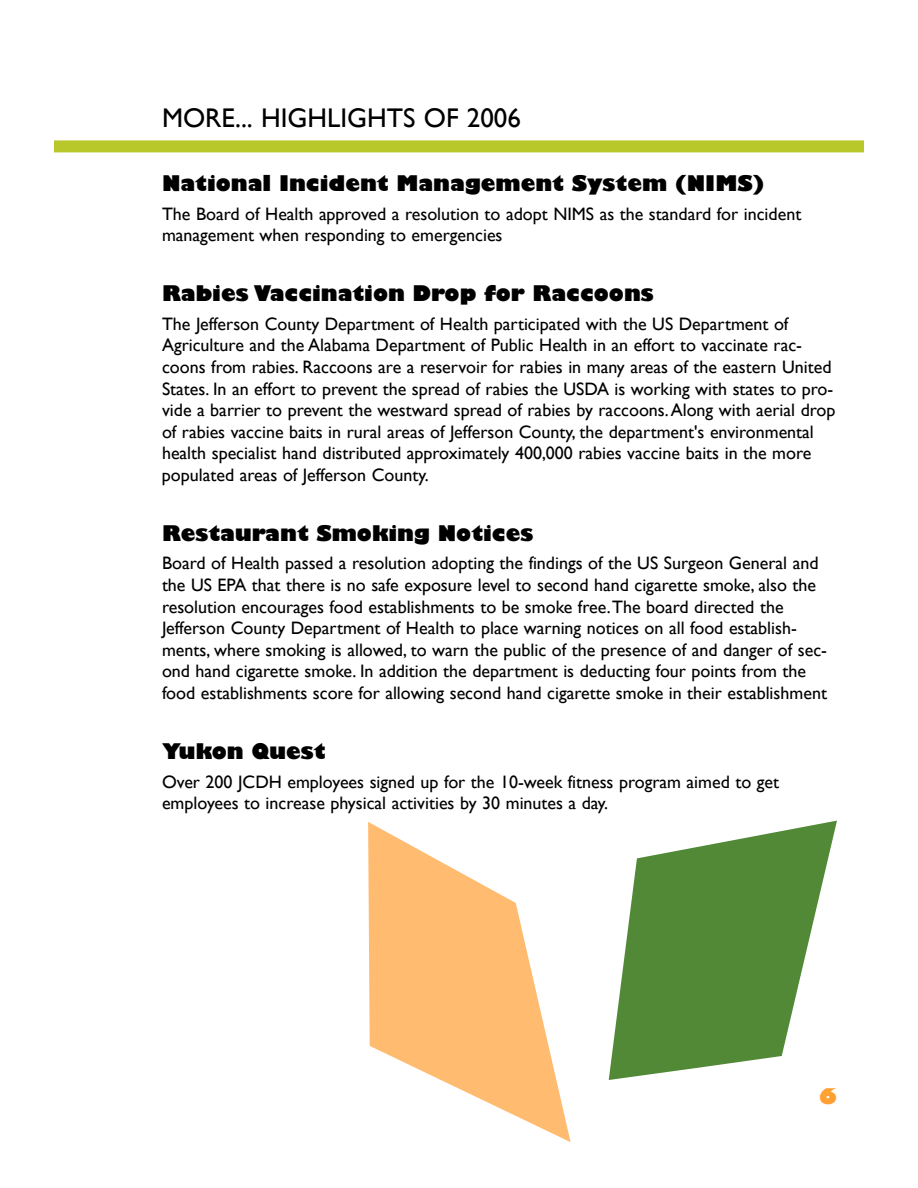
<style>
.page{position:relative;width:918px;height:1188px;background:#fff}
.page>*{position:absolute;margin:0;border:0;box-sizing:border-box;transform-origin:0 0}
.t1{font:27px "Gill Sans";color:#000}
.t2{font:800 21px "Gill Sans";color:#000}
.t3{font:800 21px "Gill Sans";color:#ffa033}
.t4{font:18px/21.6px "Gill Sans";color:#000}
</style>
<div class="page">
<svg style="left:609px;top:821px;width:228px;height:259px;fill:#518937"></svg>
<svg style="left:368px;top:822px;width:203px;height:320px;fill:#ffbc70"></svg>
<div style="left:54px;top:140px;width:810px;height:12px;background:#b8c729"></div>
<h1 class="t1" style="left:162px;top:102px;width:360px">MORE... HIGHLIGHTS OF 2006</h1>
<p class="t2" style="left:162px;top:170px;width:604px">National Incident Management System (NIMS)</p>
<p class="t4" style="left:162px;top:203px;width:641px">The Board of Health approved a resolution to adopt NIMS as the standard for incident management when responding to emergencies</p>
<p class="t2" style="left:162px;top:280px;width:493px">Rabies Vaccination Drop for Raccoons</p>
<p class="t4" style="left:162px;top:313px;width:675px">The Jefferson County Department of Health participated with the US Department of Agriculture and the Alabama Department of Public Health in an effort to vaccinate rac&shy;coons from rabies. Raccoons are a reservoir for rabies in many areas of the eastern United States. In an effort to prevent the spread of rabies the USDA is working with states to pro&shy;vide a barrier to prevent the westward spread of rabies by raccoons.Along with aerial drop of rabies vaccine baits in rural areas of Jefferson County, the department's environmental health specialist hand distributed approximately 400,000 rabies vaccine baits in the more populated areas of Jefferson County.</p>
<p class="t2" style="left:162px;top:520px;width:373px">Restaurant Smoking Notices</p>
<p class="t4" style="left:162px;top:552px;width:667px">Board of Health passed a resolution adopting the findings of the US Surgeon General and the US EPA that there is no safe exposure level to second hand cigarette smoke, also the resolution encourages food establishments to be smoke free.The board directed the Jefferson County Department of Health to place warning notices on all food establish&shy;ments, where smoking is allowed, to warn the public of the presence of and danger of sec&shy;ond hand cigarette smoke. In addition the department is deducting four points from the food establishments score for allowing second hand cigarette smoke in their establishment</p>
<p class="t2" style="left:162px;top:738px;width:165px">Yukon Quest</p>
<p class="t4" style="left:162px;top:770px;width:619px">Over 200 JCDH employees signed up for the 10-week fitness program aimed to get employees to increase physical activities by 30 minutes a day.</p>
<p class="t3" style="left:819px;top:1084px;width:19px">6</p>
</div>
